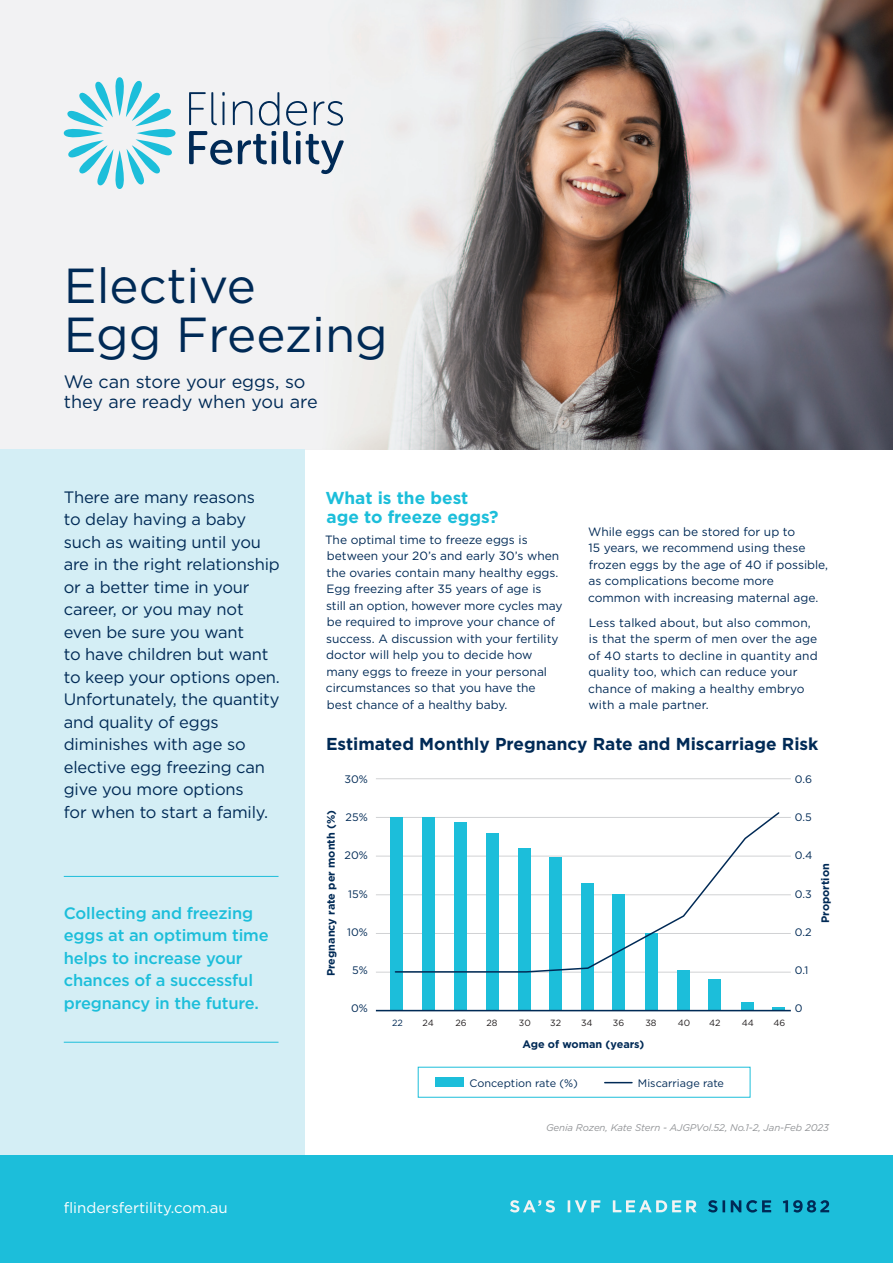
<style>
.page{position:relative;width:893px;height:1263px;background:#fff}
.page>*{position:absolute;margin:0;border:0;box-sizing:border-box;transform-origin:0 0}
.t1{font:49.2px/49.2px "Gotham";color:#002a56}
.t2{font:18px/19.5px "Gotham";color:#002a56}
.t3{font:700 17.25px "Gotham";color:#002a56}
.t4{font:700 17.25px/19.5px "Gotham";color:#1cbeda}
.t5{font:16.5px/22.5px "Gotham";letter-spacing:-.01em;color:#002a56}
.t6{font:500 16.5px/22.5px "Gotham";letter-spacing:-.01em;color:#1cbeda}
.t7{font:15px "Gotham";color:#fff}
.t8{font:12px/16.5px "Gotham";color:#002a56}
.t9{font:10.8px "Gotham";color:#002a56}
.t10{font:700 10.8px "Gotham";color:#002a56}
.t11{font:italic 9.75px "Gotham";letter-spacing:-.01em;color:#939598}
.t12{font:9px "Gotham";color:#231f20}
.t13{font:9px "Gotham";color:#002a56}
</style>
<div class="page">
<img style="left:0;top:0;width:893px;height:450px">
<div style="left:0;top:450px;width:305px;height:706px;background:#d4eef5"></div>
<svg style="left:64px;top:77px;width:112px;height:112px"></svg>
<svg style="left:189px;top:92px;width:155px;height:82px"></svg>
<div style="left:0;top:1156px;width:893px;height:107px;background:#1cbeda"></div>
<svg style="left:708px;top:1200px;width:121px;height:12px"></svg>
<svg style="left:510px;top:1200px;width:186px;height:12px"></svg>
<hr style="left:64px;top:876px;width:215px;height:1px;background:#1cbeda">
<hr style="left:64px;top:1042px;width:215px;height:1px;background:#1cbeda">
<hr style="left:376px;top:817px;width:415px;height:1px;background:#d1d2d4">
<hr style="left:376px;top:856px;width:415px;height:1px;background:#d1d2d4">
<hr style="left:376px;top:894px;width:415px;height:1px;background:#d1d2d4">
<hr style="left:376px;top:972px;width:415px;height:1px;background:#d1d2d4">
<hr style="left:376px;top:778px;width:415px;height:1px;background:#d1d2d4">
<hr style="left:376px;top:933px;width:415px;height:1px;background:#d1d2d4">
<div style="left:390px;top:817px;width:13px;height:193px;background:#1cbeda"></div>
<div style="left:422px;top:817px;width:13px;height:193px;background:#1cbeda"></div>
<div style="left:454px;top:822px;width:13px;height:188px;background:#1cbeda"></div>
<div style="left:486px;top:833px;width:13px;height:177px;background:#1cbeda"></div>
<div style="left:518px;top:848px;width:12px;height:162px;background:#1cbeda"></div>
<div style="left:550px;top:857px;width:12px;height:153px;background:#1cbeda"></div>
<div style="left:581px;top:883px;width:13px;height:127px;background:#1cbeda"></div>
<div style="left:612px;top:895px;width:13px;height:115px;background:#1cbeda"></div>
<div style="left:645px;top:933px;width:13px;height:77px;background:#1cbeda"></div>
<div style="left:677px;top:970px;width:13px;height:40px;background:#1cbeda"></div>
<div style="left:708px;top:980px;width:13px;height:30px;background:#1cbeda"></div>
<div style="left:741px;top:1003px;width:13px;height:7px;background:#1cbeda"></div>
<svg style="left:772px;top:1008px;width:12px;height:2px"></svg>
<svg style="left:394px;top:812px;width:387px;height:161px"></svg>
<hr style="left:376px;top:1010px;width:415px;height:1px;background:#002a56">
<div style="left:435px;top:1077px;width:29px;height:10px;background:#1cbeda"></div>
<svg style="left:605px;top:1082px;width:27px;height:1px"></svg>
<p class="t1" style="left:64px;top:259px;width:326px">Elective<br>Egg Freezing</p>
<p class="t2" style="left:64px;top:372px;width:255px">We can store your eggs, so they are ready when you are</p>
<p class="t5" style="left:64px;top:485px;width:218px">There are many reasons<br>to delay having a baby such as waiting until you are in the right relationship or a better time in your career, or you may not even be sure you want<br>to have children but want to keep your options open.<br>Unfortunately, the quantity and quality of eggs diminishes with age so elective egg freezing can give you more options<br>for when to start a family.</p>
<p class="t4" style="left:325px;top:488px;width:175px">What is the best age to freeze eggs?</p>
<p class="t8" style="left:588px;top:523px;width:242px">While eggs can be stored for up to<br>15 years, we recommend using these frozen eggs by the age of 40 if possible, as complications become more common with increasing maternal age.</p>
<p class="t8" style="left:588px;top:614px;width:231px">Less talked about, but also common, is that the sperm of men over the age of 40 starts to decline in quantity and quality too, which can reduce your chance of making a healthy embryo with a male partner.</p>
<p class="t3" style="left:326px;top:733px;width:494px">Estimated Monthly Pregnancy Rate and Miscarriage Risk</p>
<p class="t8" style="left:325px;top:531px;width:239px">The optimal time to freeze eggs is between your 20’s and early 30’s when the ovaries contain many healthy eggs.<br>Egg freezing after 35 years of age is still an option, however more cycles may be required to improve your chance of success. A discussion with your fertility doctor will help you to decide how many eggs to freeze in your personal circumstances so that you have the best chance of a healthy baby.</p>
<p class="t9" style="left:344px;top:772px;width:25px">30%</p>
<p class="t9" style="left:346px;top:810px;width:24px">25%</p>
<p class="t9" style="left:344px;top:848px;width:25px">20%</p>
<p class="t9" style="left:348px;top:887px;width:21px">15%</p>
<p class="t9" style="left:347px;top:925px;width:22px">10%</p>
<p class="t9" style="left:352px;top:963px;width:17px">5%</p>
<p class="t9" style="left:351px;top:1002px;width:18px">0%</p>
<p class="t9" style="left:795px;top:772px;width:19px">0.6</p>
<p class="t9" style="left:795px;top:810px;width:18px">0.5</p>
<p class="t9" style="left:795px;top:848px;width:19px">0.4</p>
<p class="t9" style="left:795px;top:887px;width:18px">0.3</p>
<p class="t9" style="left:795px;top:925px;width:18px">0.2</p>
<p class="t9" style="left:795px;top:963px;width:15px">0.1</p>
<p class="t9" style="left:795px;top:1002px;width:9px">0</p>
<p class="t10" style="left:324px;top:976px;width:168px;rotate:-90deg">Pregnancy rate per month (%)</p>
<p class="t10" style="left:818px;top:923px;width:61px;rotate:-90deg">Proportion</p>
<p class="t6" style="left:64px;top:901px;width:206px">Collecting and freezing eggs at an optimum time helps to increase your chances of a successful pregnancy in the future.</p>
<p class="t13" style="left:392px;top:1017px;width:12px">22</p>
<p class="t12" style="left:422px;top:1017px;width:13px">24</p>
<p class="t12" style="left:455px;top:1017px;width:13px">26</p>
<p class="t12" style="left:486px;top:1017px;width:13px">28</p>
<p class="t12" style="left:519px;top:1017px;width:13px">30</p>
<p class="t12" style="left:550px;top:1017px;width:12px">32</p>
<p class="t12" style="left:581px;top:1017px;width:13px">34</p>
<p class="t12" style="left:613px;top:1017px;width:13px">36</p>
<p class="t12" style="left:645px;top:1017px;width:13px">38</p>
<p class="t12" style="left:678px;top:1017px;width:14px">40</p>
<p class="t12" style="left:709px;top:1017px;width:13px">42</p>
<p class="t12" style="left:742px;top:1017px;width:14px">44</p>
<p class="t12" style="left:773px;top:1017px;width:13px">46</p>
<p class="t10" style="left:522px;top:1037px;width:124px">Age of woman (years)</p>
<p class="t7" style="left:64px;top:1197px;width:166px">flindersfertility.com.au</p>
<p class="t9" style="left:470px;top:1076px;width:110px">Conception rate (%)</p>
<p class="t9" style="left:638px;top:1076px;width:88px">Miscarriage rate</p>
<p class="t11" style="left:546px;top:1121px;width:285px">Genia Rozen, Kate Stern - AJGPVol.52, No.1-2, Jan-Feb 2023</p>
</div>
